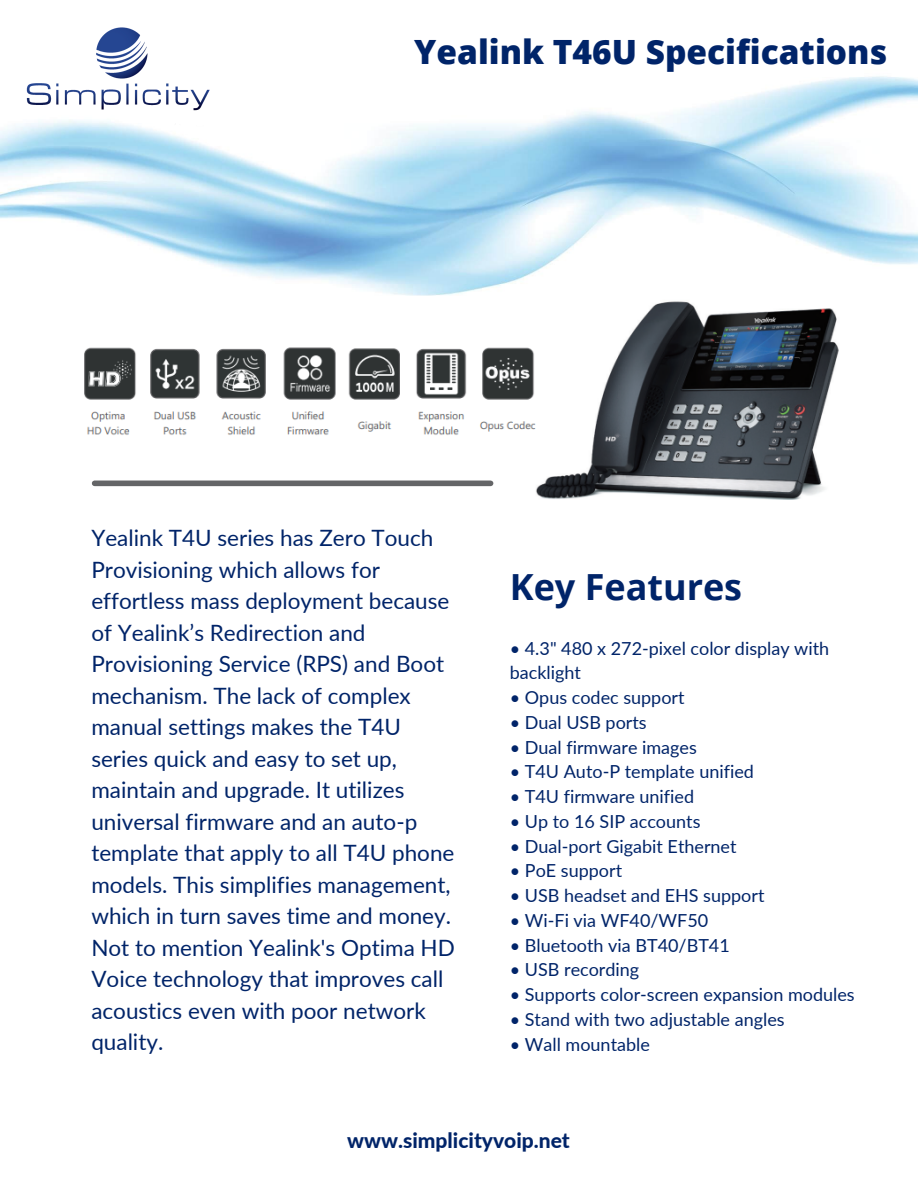
<style>
.page{position:relative;width:918px;height:1188px;background:#fff}
.page>*{position:absolute;margin:0;border:0;box-sizing:border-box;transform-origin:0 0}
.t1{font:700 36px "Open Sans";color:#002469}
.t2{font:800 33.45px "Open Sans";color:#002469}
.t3{font:22.5px/31.5px "Lato";color:#002469}
.t4{font:800 21px "Lato";color:#002469}
.t5{font:18px/24.8px "Lato";color:#002469}
</style>
<div class="page">
<img style="left:0;top:76px;width:918px;height:220px">
<img style="left:84px;top:301px;width:755px;height:198px">
<img style="left:22px;top:27px;width:195px;height:106px">
<div style="left:95px;top:481px;width:396px;height:5px;background:#646567"></div>
<p class="t2" style="left:414px;top:28px;width:475px">Yealink T46U Specifications</p>
<p class="t3" style="left:91px;top:522px;width:365px">Yealink T4U series has Zero Touch<br>Provisioning which allows for effortless mass deployment because of Yealink’s Redirection and<br>Provisioning Service (RPS) and Boot mechanism. The lack of complex manual settings makes the T4U series quick and easy to set up, maintain and upgrade. It utilizes universal firmware and an auto-p template that apply to all T4U phone models. This simplifies management, which in turn saves time and money.<br>Not to mention Yealink's Optima HD<br>Voice technology that improves call acoustics even with poor network quality.</p>
<p class="t1" style="left:510px;top:561px;width:234px">Key Features</p>
<p class="t5" style="left:510px;top:635px;width:321px">• 4.3" 480 x 272-pixel color display with backlight</p>
<p class="t5" style="left:510px;top:685px;width:176px">• Opus codec support</p>
<p class="t5" style="left:510px;top:710px;width:138px">• Dual USB ports</p>
<p class="t5" style="left:510px;top:734px;width:189px">• Dual firmware images</p>
<p class="t5" style="left:510px;top:759px;width:246px">• T4U Auto-P template unified</p>
<p class="t5" style="left:510px;top:784px;width:186px">• T4U firmware unified</p>
<p class="t5" style="left:510px;top:809px;width:192px">• Up to 16 SIP accounts</p>
<p class="t5" style="left:510px;top:833px;width:228px">• Dual-port Gigabit Ethernet</p>
<p class="t5" style="left:510px;top:858px;width:114px">• PoE support</p>
<p class="t5" style="left:510px;top:883px;width:256px">• USB headset and EHS support</p>
<p class="t5" style="left:510px;top:908px;width:200px">• Wi-Fi via WF40/WF50</p>
<p class="t5" style="left:510px;top:932px;width:222px">• Bluetooth via BT40/BT41</p>
<p class="t5" style="left:510px;top:957px;width:131px">• USB recording</p>
<p class="t5" style="left:510px;top:982px;width:346px">• Supports color-screen expansion modules</p>
<p class="t5" style="left:510px;top:1007px;width:276px">• Stand with two adjustable angles</p>
<p class="t5" style="left:510px;top:1031px;width:142px">• Wall mountable</p>
<p class="t4" style="left:347px;top:1127px;width:224px">www.simplicityvoip.net</p>
</div>
